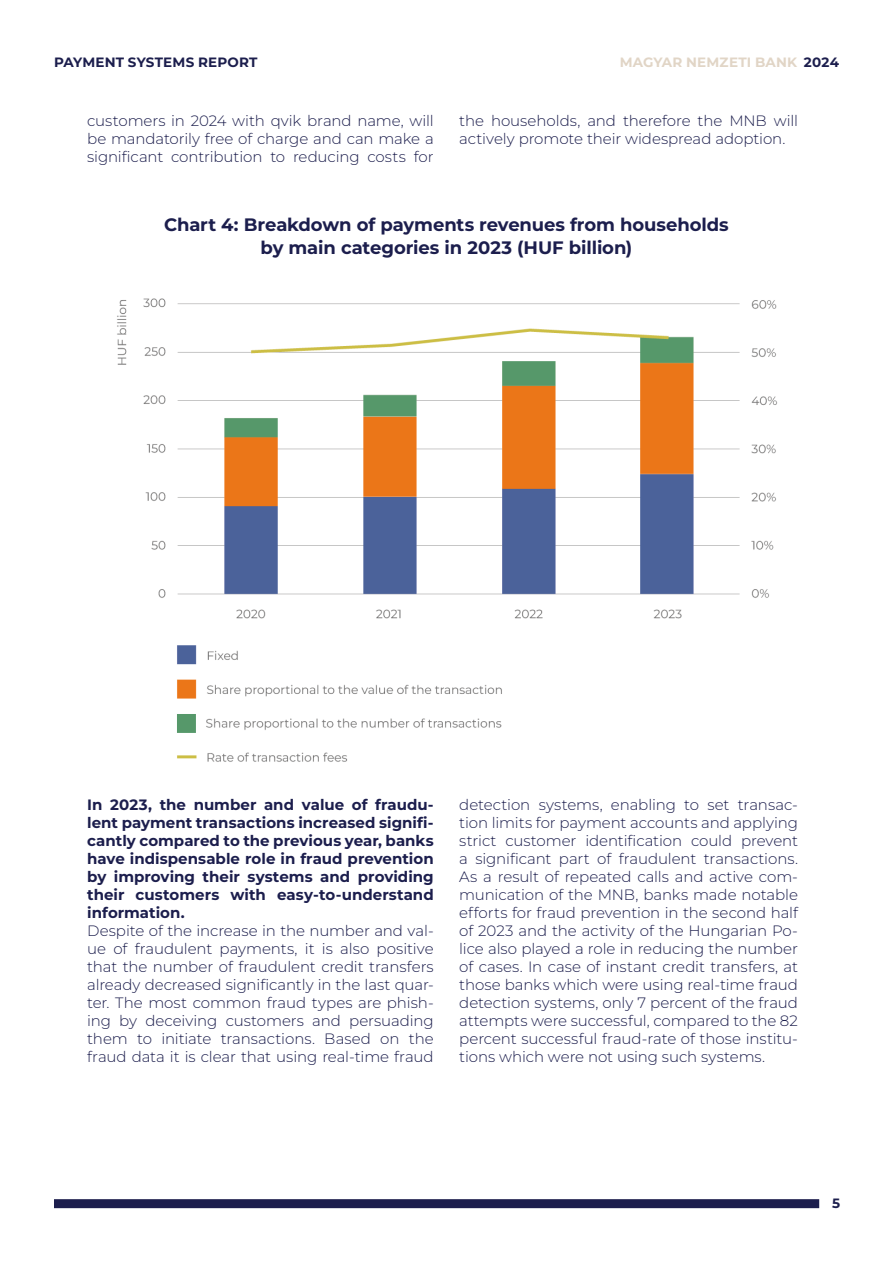
<style>
.page{position:relative;width:893px;height:1263px;background:#fff}
.page>*{position:absolute;margin:0;border:0;box-sizing:border-box;transform-origin:0 0}
.t1{font:700 18px/22.2px "Montserrat";letter-spacing:-.005em;color:#1c1e4d;text-align:center}
.t2{font:300 15px/18px "Montserrat";letter-spacing:-.005em;color:#1c1e4d;text-align:justify}
.t3{font:700 15px/18px "Montserrat";color:#1c1e4d;text-align:justify}
.t4{font:700 13.5px "Montserrat";letter-spacing:.015em;color:#1c1e4d}
.t5{font:700 13.5px "Montserrat";letter-spacing:.015em;color:#e1d5c6}
.s1{color:#1c1e4d}
</style>
<div class="page">
<div style="left:54px;top:1199px;width:765px;height:9px;background:#1c1e4d"></div>
<img style="left:117px;top:298px;width:660px;height:464px">
<p class="t4" style="left:54px;top:53px;width:205px">PAYMENT SYSTEMS REPORT</p>
<p class="t5" style="left:620px;top:53px;width:221px">MAGYAR NEMZETI BANK <span class="s1">2024</span></p>
<p class="t2" style="left:87px;top:111px;width:348px">customers in 2024 with qvik brand name, will be mandatorily free of charge and can make a significant contribution to reducing costs for</p>
<p class="t2" style="left:459px;top:111px;width:340px">the households, and therefore the MNB will actively promote their widespread adoption.</p>
<p class="t1" style="left:164px;top:213px;width:566px">Chart 4: Breakdown of payments revenues from households by main categories in 2023 (HUF billion)</p>
<p class="t3" style="left:87px;top:795px;width:348px">In 2023, the number and value of fraudu&shy;lent payment transactions increased signifi&shy;cantly compared to the previous year, banks have indispensable role in fraud prevention by improving their systems and providing their customers with easy-to-understand information.</p>
<p class="t2" style="left:87px;top:921px;width:348px">Despite of the increase in the number and val&shy;ue of fraudulent payments, it is also positive that the number of fraudulent credit transfers already decreased significantly in the last quar&shy;ter. The most common fraud types are phish&shy;ing by deceiving customers and persuading them to initiate transactions. Based on the fraud data it is clear that using real-time fraud</p>
<p class="t2" style="left:459px;top:795px;width:340px">detection systems, enabling to set transac&shy;tion limits for payment accounts and applying strict customer identification could prevent a significant part of fraudulent transactions.<br>As a result of repeated calls and active com&shy;munication of the MNB, banks made notable efforts for fraud prevention in the second half of 2023 and the activity of the Hungarian Po&shy;lice also played a role in reducing the number of cases. In case of instant credit transfers, at those banks which were using real-time fraud detection systems, only 7 percent of the fraud attempts were successful, compared to the 82 percent successful fraud-rate of those institu&shy;tions which were not using such systems.</p>
<p class="t4" style="left:832px;top:1194px;width:10px">5</p>
</div>
